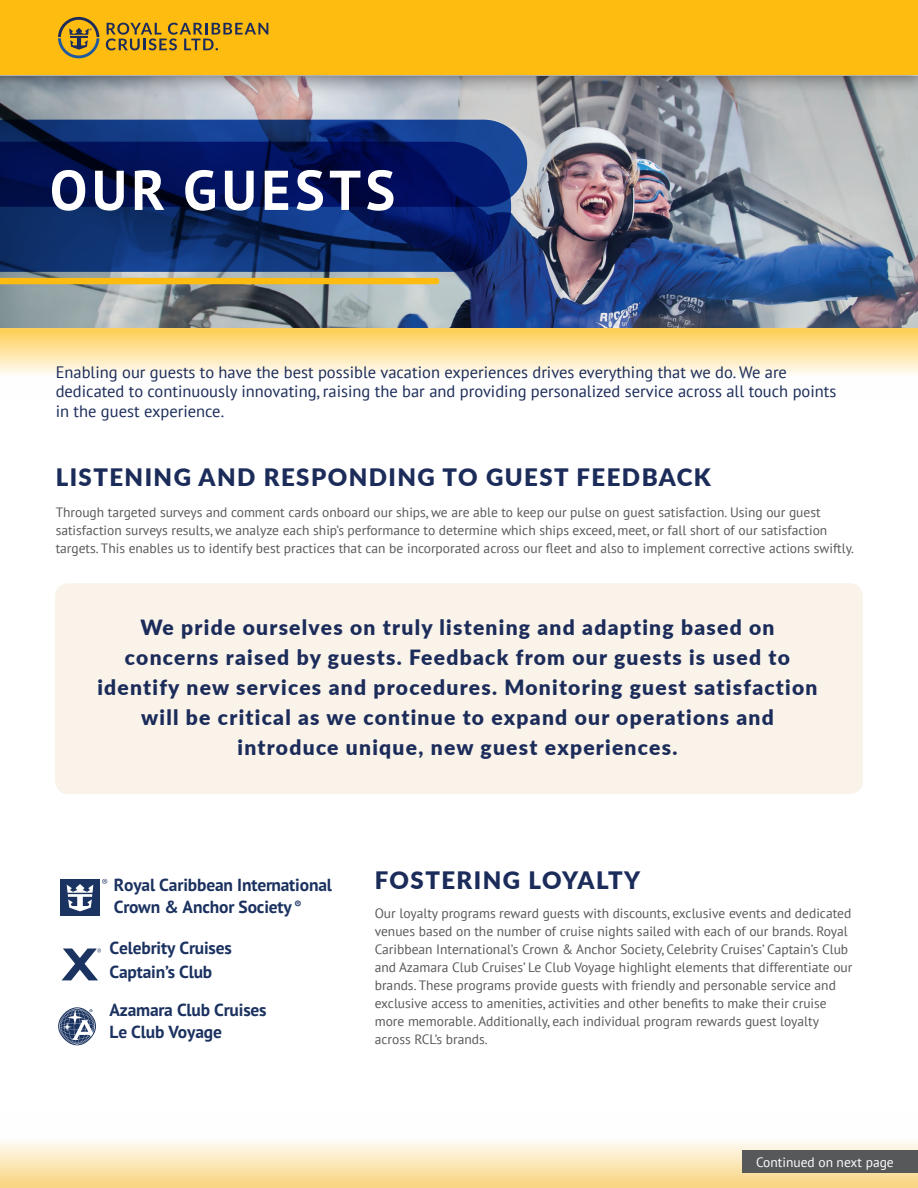
<style>
.page{position:relative;width:918px;height:1188px;background:#fff}
.page>*{position:absolute;margin:0;border:0;box-sizing:border-box;transform-origin:0 0}
.t1{font:700 55.95px "PT Sans";letter-spacing:.08em;color:#fff}
.t2{font:900 24px "Lato";letter-spacing:.06em;color:#1c2c5a}
.t3{font:900 21px/30px "Lato";letter-spacing:.06em;color:#1c2c5a;text-align:center}
.t4{font:700 17.4px "PT Sans";letter-spacing:-.01em;color:#1b3260}
.t5{font:16.5px/19.8px "PT Sans";color:#1c2c5a}
.t6{font:13.5px/18px "PT Sans";color:#57585a}
.t7{font:13.5px "PT Sans";color:#fff}
</style>
<div class="page">
<div style="left:55px;top:583px;width:808px;height:211px;background:#f9f3ea;border-radius:14px"></div>
<svg style="left:0;top:328px;width:918px;height:47px;background:#fee4a1"></svg>
<svg style="left:0;top:1141px;width:918px;height:47px;background:#fbe6b6"></svg>
<img style="left:0;top:95px;width:918px;height:233px">
<svg style="left:0;top:207px;width:511px;height:65px;background:#0e2d6d"></svg>
<svg style="left:0;top:120px;width:527px;height:87px;background:#091d63"></svg>
<div style="left:0;top:278px;width:436px;height:6px;background:#febc11"></div>
<svg style="left:102px;top:879px;width:5px;height:5px"></svg>
<div style="left:60px;top:879px;width:40px;height:37px;background:#1b3360"></div>
<svg style="left:67px;top:884px;width:26px;height:27px"></svg>
<svg style="left:62px;top:949px;width:39px;height:31px"></svg>
<svg style="left:58px;top:1007px;width:38px;height:39px"></svg>
<div style="left:0;top:0;width:918px;height:95px;background:#231f20;opacity:.55"></div>
<div style="left:0;top:0;width:918px;height:75px;background:#febc11"></div>
<div style="left:742px;top:1150px;width:176px;height:23px;background:#57585a"></div>
<svg style="left:106px;top:23px;width:162px;height:27px"></svg>
<svg style="left:58px;top:17px;width:41px;height:41px"></svg>
<p class="t1" style="left:50px;top:153px;width:347px">OUR GUESTS</p>
<p class="t5" style="left:56px;top:362px;width:782px">Enabling our guests to have the best possible vacation experiences drives everything that we do. We are dedicated to continuously innovating, raising the bar and providing personalized service across all touch points in the guest experience.</p>
<p class="t2" style="left:56px;top:459px;width:657px">LISTENING AND RESPONDING TO GUEST FEEDBACK</p>
<p class="t6" style="left:56px;top:503px;width:800px">Through targeted surveys and comment cards onboard our ships, we are able to keep our pulse on guest satisfaction. Using our guest satisfaction surveys results, we analyze each ship’s performance to determine which ships exceed, meet, or fall short of our satisfaction targets. This enables us to identify best practices that can be incorporated across our fleet and also to implement corrective actions swiftly.</p>
<p class="t3" style="left:97px;top:612px;width:722px">We pride ourselves on truly listening and adapting based on concerns raised by guests. Feedback from our guests is used to identify new services and procedures. Monitoring guest satisfaction will be critical as we continue to expand our operations and introduce unique, new guest experiences.</p>
<p class="t4" style="left:114px;top:873px;width:220px">Royal Caribbean International</p>
<p class="t4" style="left:110px;top:895px;width:114px">Le Club Voyage</p>
<p class="t4" style="left:109px;top:874px;width:159px">Azamara Club Cruises</p>
<p class="t4" style="left:114px;top:896px;width:189px">Crown &amp; Anchor Society <sup>®</sup></p>
<p class="t4" style="left:109px;top:936px;width:124px">Celebrity Cruises</p>
<p class="t4" style="left:110px;top:960px;width:104px">Captain’s Club</p>
<p class="t4" style="left:109px;top:999px;width:159px">Azamara Club Cruises</p>
<p class="t4" style="left:110px;top:1021px;width:114px">Le Club Voyage</p>
<p class="t2" style="left:375px;top:862px;width:267px">FOSTERING LOYALTY</p>
<p class="t6" style="left:375px;top:904px;width:479px">Our loyalty programs reward guests with discounts, exclusive events and dedicated venues based on the number of cruise nights sailed with each of our brands. Royal Caribbean International’s Crown &amp; Anchor Society, Celebrity Cruises’ Captain’s Club and Azamara Club Cruises’ Le Club Voyage highlight elements that differentiate our brands. These programs provide guests with friendly and personable service and exclusive access to amenities, activities and other benefits to make their cruise more memorable. Additionally, each individual program rewards guest loyalty across RCL’s brands.</p>
<p class="t7" style="left:756px;top:1153px;width:139px">Continued on next page</p>
</div>
